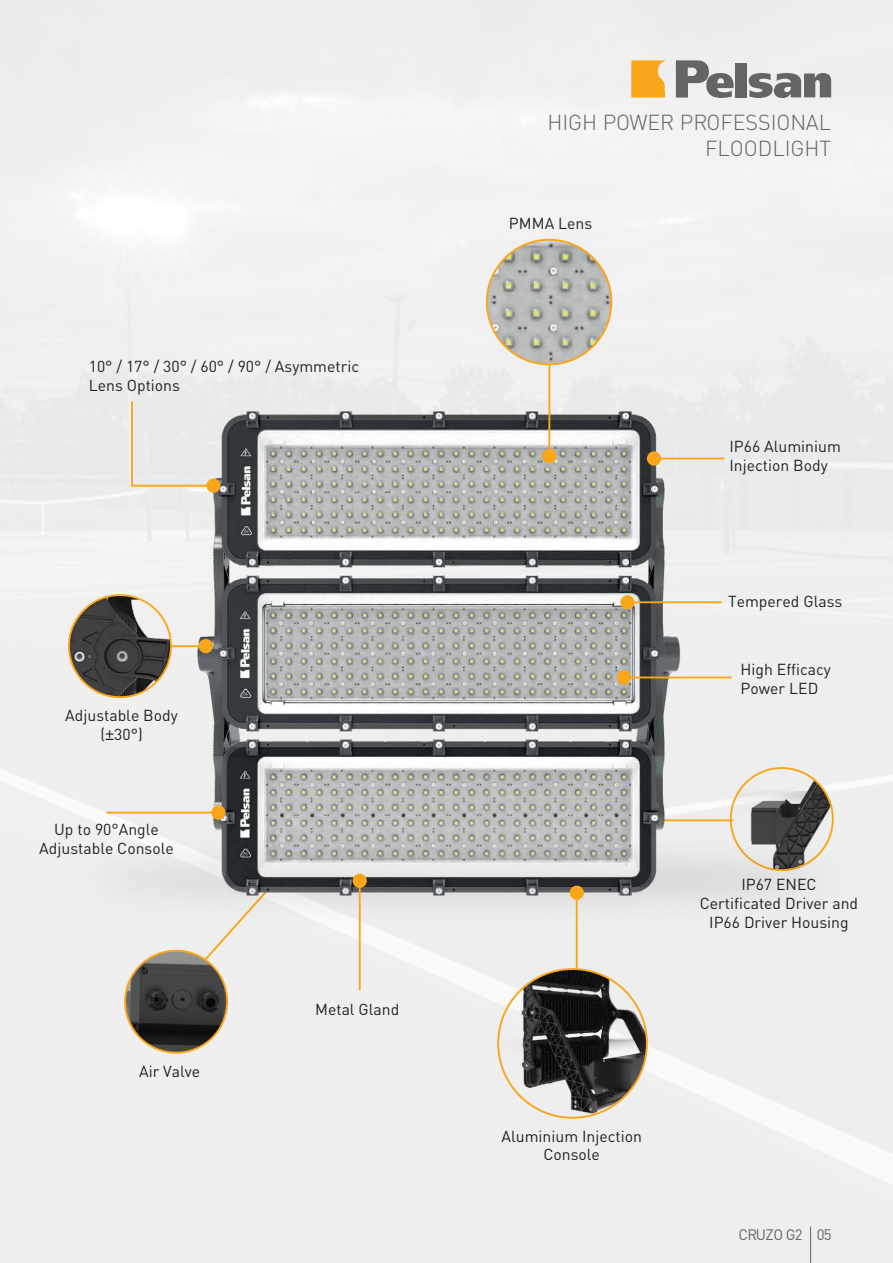
<style>
.page{position:relative;width:893px;height:1263px;background:#efefef}
.page>*{position:absolute;margin:0;border:0;box-sizing:border-box;transform-origin:0 0}
.t1{font:21.45px/25.8px "DINT Light Tr";color:#636466;text-align:right}
.t2{font:15.75px/18.9px "DIN Tr";color:#231f20;text-align:center}
.t3{font:15px "DIN Tr";letter-spacing:-.04em;color:#636466}
.s1{font-family:"Helvetica Tr"}
</style>
<div class="page">
<div style="left:735px;top:63px;width:12px;height:34px;background:#636466"></div>
<svg style="left:676px;top:60px;width:58px;height:38px"></svg>
<svg style="left:748px;top:73px;width:83px;height:25px;background:#8a8b8c"></svg>
<svg style="left:631px;top:60px;width:35px;height:38px"></svg>
<hr style="left:810px;top:1226px;width:1px;height:37px;background:#636466">
<img style="left:125px;top:951px;width:102px;height:102px;border-radius:51px">
<img style="left:46px;top:360px;width:777px;height:601px">
<img style="left:731px;top:768px;width:102px;height:102px;border-radius:51px">
<img style="left:41px;top:812px;width:843px;height:134px">
<div style="left:130px;top:399px;width:86px;height:89px;background:#eaeaea"></div>
<div style="left:206px;top:478px;width:15px;height:15px;background:#faa61a;border-radius:50%"></div>
<hr style="left:94px;top:645px;width:112px;height:2px;background:#faa61a">
<div style="left:199px;top:639px;width:14px;height:14px;background:#faa61a;border-radius:50%"></div>
<hr style="left:576px;top:892px;width:2px;height:78px;background:#faa61a">
<div style="left:570px;top:885px;width:14px;height:15px;background:#faa61a;border-radius:50%"></div>
<hr style="left:359px;top:880px;width:2px;height:110px;background:#faa61a">
<div style="left:353px;top:874px;width:14px;height:14px;background:#faa61a;border-radius:50%"></div>
<hr style="left:107px;top:812px;width:112px;height:1px;background:#faa61a">
<div style="left:211px;top:805px;width:15px;height:15px;background:#faa61a;border-radius:50%"></div>
<hr style="left:548px;top:347px;width:2px;height:109px;background:#faa61a">
<div style="left:542px;top:449px;width:14px;height:14px;background:#faa61a;border-radius:50%"></div>
<hr style="left:654px;top:458px;width:70px;height:1px;background:#faa61a">
<div style="left:647px;top:451px;width:14px;height:15px;background:#faa61a;border-radius:50%"></div>
<hr style="left:624px;top:676px;width:108px;height:2px;background:#faa61a">
<div style="left:617px;top:670px;width:14px;height:15px;background:#faa61a;border-radius:50%"></div>
<img style="left:69px;top:595px;width:102px;height:102px;border-radius:51px">
<div style="left:68px;top:594px;width:104px;height:104px;border:2px solid #faa61a;border-radius:50%"></div>
<img style="left:498px;top:969px;width:149px;height:149px;border-radius:74px">
<img style="left:487px;top:240px;width:124px;height:124px;border-radius:62px">
<div style="left:486px;top:239px;width:126px;height:126px;border:2px solid #faa61a;border-radius:50%"></div>
<hr style="left:627px;top:601px;width:95px;height:2px;background:#faa61a">
<div style="left:620px;top:595px;width:15px;height:14px;background:#faa61a;border-radius:50%"></div>
<p class="t2" style="left:89px;top:357px;width:272px;text-align:left">10° / 17° / 30° / 60° / 90° / Asymmetric<br>Lens Options</p>
<p class="t2" style="left:65px;top:705px;width:114px">Adjustable Body (<span class="s1">±</span>30°)</p>
<p class="t2" style="left:39px;top:819px;width:136px">Up to 90°Angle<br>Adjustable Console</p>
<p class="t2" style="left:139px;top:1061px;width:63px">Air Valve</p>
<p class="t2" style="left:315px;top:999px;width:86px">Metal Gland</p>
<h1 class="t1" style="left:547px;top:109px;width:285px">HIGH POWER PROFESSIONAL<br>FLOODLIGHT</h1>
<p class="t2" style="left:509px;top:213px;width:85px">PMMA Lens</p>
<p class="t2" style="left:729px;top:437px;width:113px;text-align:left">IP66 Aluminium<br>Injection Body</p>
<p class="t2" style="left:728px;top:592px;width:116px">Tempered Glass</p>
<p class="t2" style="left:740px;top:660px;width:92px;text-align:left">High Efficacy<br>Power LED</p>
<p class="t2" style="left:700px;top:874px;width:160px">IP67 ENEC<br>Certificated Driver and<br>IP66 Driver Housing</p>
<p class="t2" style="left:502px;top:1126px;width:142px">Aluminium Injection<br>Console</p>
<p class="t3" style="left:739px;top:1225px;width:95px">CRUZO G2 05</p>
</div>
